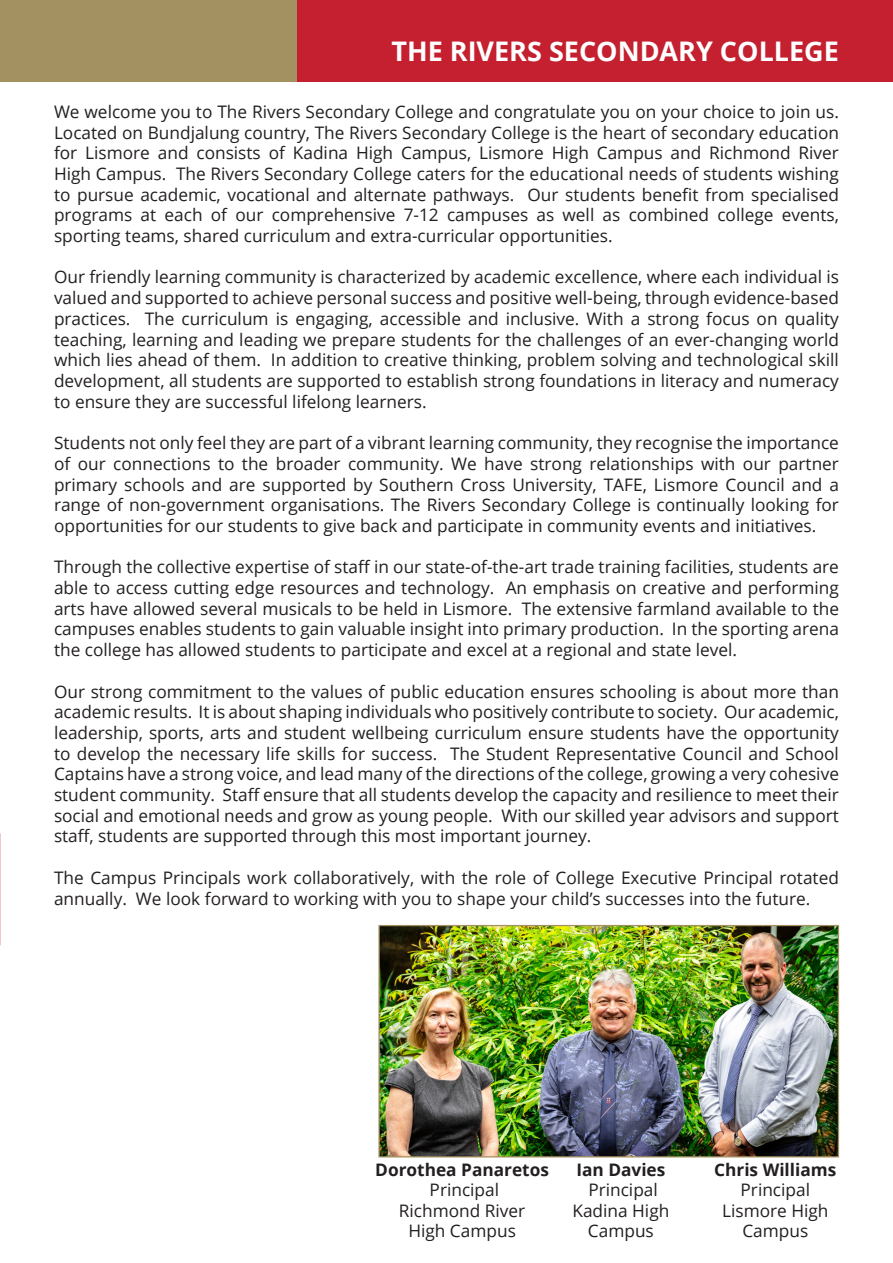
<style>
.page{position:relative;width:893px;height:1263px;background:#fff}
.page>*{position:absolute;margin:0;border:0;box-sizing:border-box;transform-origin:0 0}
.t1{font:700 27px "Open Sans";color:#fff}
.t2{font:17.25px/20.7px "Open Sans";color:#231f20;text-align:justify}
.t3{font:700 17.25px "Open Sans";color:#231f20}
</style>
<div class="page">
<div style="left:0;top:0;width:298px;height:82px;background:#a49161"></div>
<div style="left:298px;top:0;width:595px;height:82px;background:#c42030"></div>
<img style="left:380px;top:927px;width:457px;height:228px">
<div style="left:378px;top:925px;width:461px;height:232px;border:1px solid #a49161"></div>
<img style="left:0;top:870px;width:1px;height:393px">
<h1 class="t1" style="left:391px;top:32px;width:449px">THE RIVERS SECONDARY COLLEGE</h1>
<p class="t2" style="left:54px;top:101px;width:786px">We welcome you to The Rivers Secondary College and congratulate you on your choice to join us.<br>Located on Bundjalung country, The Rivers Secondary College is the heart of secondary education for Lismore and consists of Kadina High Campus, Lismore High Campus and Richmond River High Campus. The Rivers Secondary College caters for the educational needs of students wishing to pursue academic, vocational and alternate pathways. Our students benefit from specialised programs at each of our comprehensive 7-12 campuses as well as combined college events, sporting teams, shared curriculum and extra-curricular opportunities.</p>
<p class="t2" style="left:54px;top:266px;width:786px">Our friendly learning community is characterized by academic excellence, where each individual is valued and supported to achieve personal success and positive well-being, through evidence-based practices. The curriculum is engaging, accessible and inclusive. With a strong focus on quality teaching, learning and leading we prepare students for the challenges of an ever-changing world which lies ahead of them. In addition to creative thinking, problem solving and technological skill development, all students are supported to establish strong foundations in literacy and numeracy to ensure they are successful lifelong learners.</p>
<p class="t2" style="left:54px;top:432px;width:786px">Students not only feel they are part of a vibrant learning community, they recognise the importance of our connections to the broader community. We have strong relationships with our partner primary schools and are supported by Southern Cross University, TAFE, Lismore Council and a range of non-government organisations. The Rivers Secondary College is continually looking for opportunities for our students to give back and participate in community events and initiatives.</p>
<p class="t2" style="left:54px;top:556px;width:786px">Through the collective expertise of staff in our state-of-the-art trade training facilities, students are able to access cutting edge resources and technology. An emphasis on creative and performing arts have allowed several musicals to be held in Lismore. The extensive farmland available to the campuses enables students to gain valuable insight into primary production. In the sporting arena the college has allowed students to participate and excel at a regional and state level.</p>
<p class="t2" style="left:54px;top:680px;width:786px">Our strong commitment to the values of public education ensures schooling is about more than academic results. It is about shaping individuals who positively contribute to society. Our academic, leadership, sports, arts and student wellbeing curriculum ensure students have the opportunity to develop the necessary life skills for success. The Student Representative Council and School Captains have a strong voice, and lead many of the directions of the college, growing a very cohesive student community. Staff ensure that all students develop the capacity and resilience to meet their social and emotional needs and grow as young people. With our skilled year advisors and support staff, students are supported through this most important journey.</p>
<p class="t2" style="left:54px;top:867px;width:786px">The Campus Principals work collaboratively, with the role of College Executive Principal rotated annually. We look forward to working with you to shape your child’s successes into the future.</p>
<p class="t3" style="left:375px;top:1158px;width:175px">Dorothea Panaretos</p>
<p class="t2" style="left:399px;top:1179px;width:128px;line-height:20.2px;text-align:center">Principal<br>Richmond River<br>High Campus</p>
<p class="t3" style="left:576px;top:1158px;width:90px">Ian Davies</p>
<p class="t2" style="left:572px;top:1179px;width:98px;line-height:20.2px;text-align:center">Principal<br>Kadina High<br>Campus</p>
<p class="t3" style="left:714px;top:1158px;width:124px">Chris Williams</p>
<p class="t2" style="left:722px;top:1179px;width:108px;line-height:20.2px;text-align:center">Principal<br>Lismore High<br>Campus</p>
</div>
